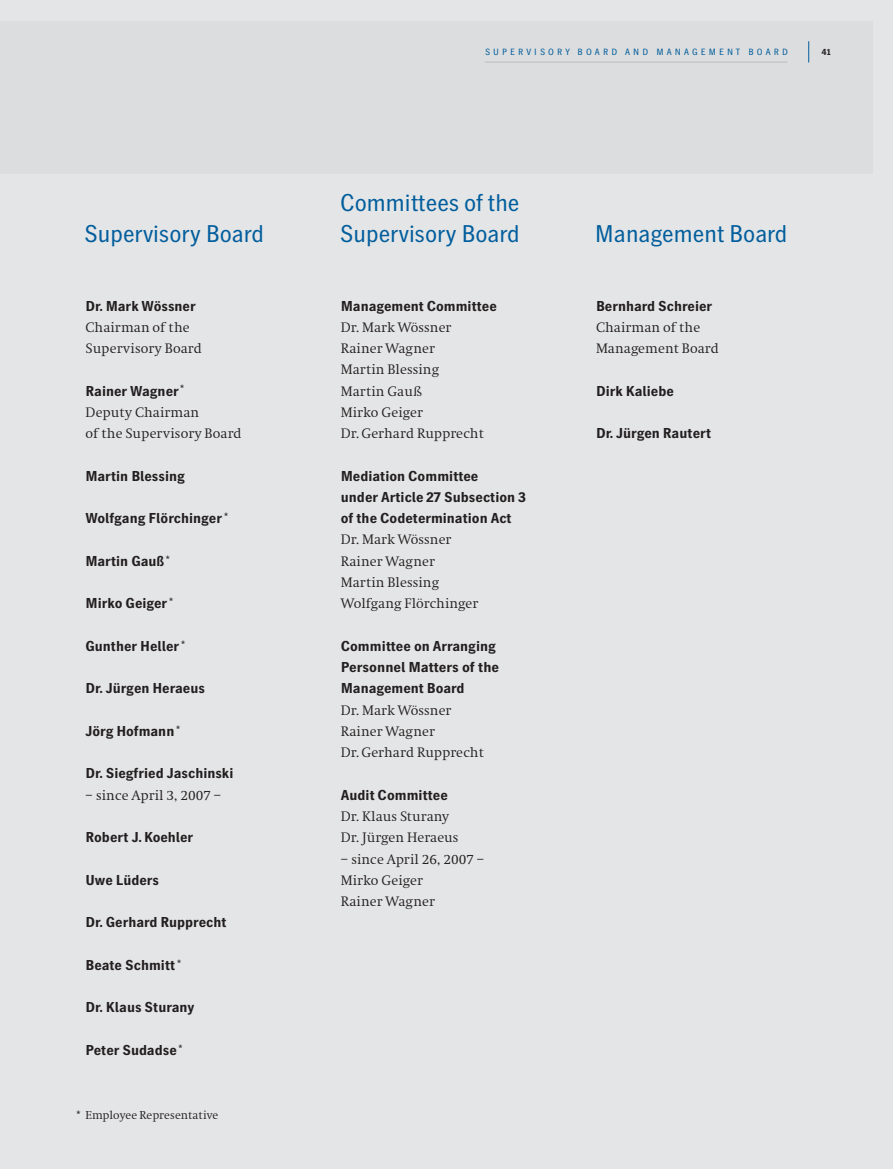
<style>
.page{position:relative;width:893px;height:1169px;background:#fff}
.page>*{position:absolute;margin:0;border:0;box-sizing:border-box;transform-origin:0 0}
.t1{font:24px/32px "HD Gothic Prop NM";color:#005d9d}
.t2{font:700 14.25px/21.3px "HD Gothic Prop NM";color:#231f20}
.t3{font:14.25px/21.3px "HD Antiqua NM";color:#231f20}
.t4{font:12px "HD Antiqua NM";color:#231f20}
.t5{font:9px "HD Gothic Prop NM";letter-spacing:.35em;color:#005d9d}
.t6{font:700 9px "HD Gothic Prop NM";color:#231f20}
.s1{font-weight:400;font-size:12px}
.s2{font-family:"HD Gothic Prop NM"}
</style>
<div class="page">
<div style="left:0;top:0;width:892px;height:1168px;background:#e4e5e6"></div>
<div style="left:0;top:21px;width:872px;height:152px;background:#dcddde"></div>
<svg style="left:808px;top:41px;width:1px;height:21px"></svg>
<hr style="left:485px;top:62px;width:302px;height:1px;background:#bbbdc0">
<h1 class="t1" style="left:84px;top:221px;width:181px">Supervisory Board</h1>
<p class="t2" style="left:85px;top:296px;width:112px">Dr. Mark Wössner</p>
<p class="t3" style="left:85px;top:318px;width:118px">Chairman of the<br>Supervisory Board</p>
<p class="t2" style="left:85px;top:381px;width:101px">Rainer Wagner<span class="s1">*</span></p>
<p class="t3" style="left:85px;top:403px;width:158px">Deputy Chairman<br>of the Supervisory Board</p>
<p class="t2" style="left:85px;top:466px;width:101px">Martin Blessing</p>
<p class="t2" style="left:85px;top:509px;width:145px">Wolfgang Flörchinger <span class="s1">*</span></p>
<p class="t2" style="left:85px;top:551px;width:86px">Martin Gauß<span class="s1">*</span></p>
<p class="t2" style="left:85px;top:594px;width:90px">Mirko Geiger <span class="s1">*</span></p>
<p class="t2" style="left:85px;top:636px;width:102px">Gunther Heller <span class="s1">*</span></p>
<p class="t2" style="left:85px;top:679px;width:121px">Dr. Jürgen Heraeus</p>
<p class="t2" style="left:85px;top:722px;width:97px">Jörg Hofmann<span class="s1">*</span></p>
<p class="t2" style="left:85px;top:764px;width:149px">Dr. Siegfried Jaschinski</p>
<p class="t3" style="left:85px;top:785px;width:137px">– since April 3, 2007 –</p>
<p class="t2" style="left:85px;top:828px;width:109px">Robert J.Koehler</p>
<p class="t2" style="left:85px;top:870px;width:75px">Uwe Lüders</p>
<p class="t2" style="left:85px;top:913px;width:142px">Dr. Gerhard Rupprecht</p>
<p class="t2" style="left:85px;top:955px;width:98px">Beate Schmitt <span class="s1">*</span></p>
<p class="t2" style="left:85px;top:998px;width:110px">Dr. Klaus Sturany</p>
<p class="t2" style="left:85px;top:1040px;width:99px">Peter Sudadse<span class="s1">*</span></p>
<p class="t4" style="left:76px;top:1110px;width:144px"><span class="s2">*</span> Employee Representative</p>
<p class="t5" style="left:485px;top:49px;width:304px">SUPERVISORY BOARD AND MANAGEMENT BOARD</p>
<p class="t6" style="left:821px;top:49px;width:11px">41</p>
<h1 class="t1" style="left:340px;top:189px;width:181px">Committees of the<br>Supervisory Board</h1>
<p class="t2" style="left:341px;top:296px;width:158px">Management Committee</p>
<p class="t3" style="left:341px;top:318px;width:145px">Dr. Mark Wössner<br>Rainer Wagner<br>Martin Blessing<br>Martin Gauß<br>Mirko Geiger<br>Dr.Gerhard Rupprecht</p>
<p class="t2" style="left:341px;top:466px;width:186px">Mediation Committee<br>under Article 27 Subsection 3 of the Codetermination Act</p>
<p class="t3" style="left:341px;top:530px;width:139px">Dr. Mark Wössner<br>Rainer Wagner<br>Martin Blessing<br>Wolfgang Flörchinger</p>
<p class="t2" style="left:341px;top:636px;width:160px">Committee on Arranging<br>Personnel Matters of the<br>Management Board</p>
<p class="t3" style="left:341px;top:700px;width:145px">Dr. Mark Wössner<br>Rainer Wagner<br>Dr.Gerhard Rupprecht</p>
<p class="t2" style="left:341px;top:785px;width:109px">Audit Committee</p>
<p class="t3" style="left:341px;top:807px;width:119px">Dr. Klaus Sturany<br>Dr. Jürgen Heraeus</p>
<p class="t3" style="left:341px;top:849px;width:145px">– since April 26, 2007 –<br>Mirko Geiger<br>Rainer Wagner</p>
<h1 class="t1" style="left:594px;top:221px;width:194px">Management Board</h1>
<p class="t2" style="left:596px;top:296px;width:118px">Bernhard Schreier</p>
<p class="t3" style="left:596px;top:318px;width:124px">Chairman of the<br>Management Board</p>
<p class="t2" style="left:596px;top:381px;width:80px">Dirk Kaliebe</p>
<p class="t2" style="left:596px;top:424px;width:116px">Dr. Jürgen Rautert</p>
</div>
